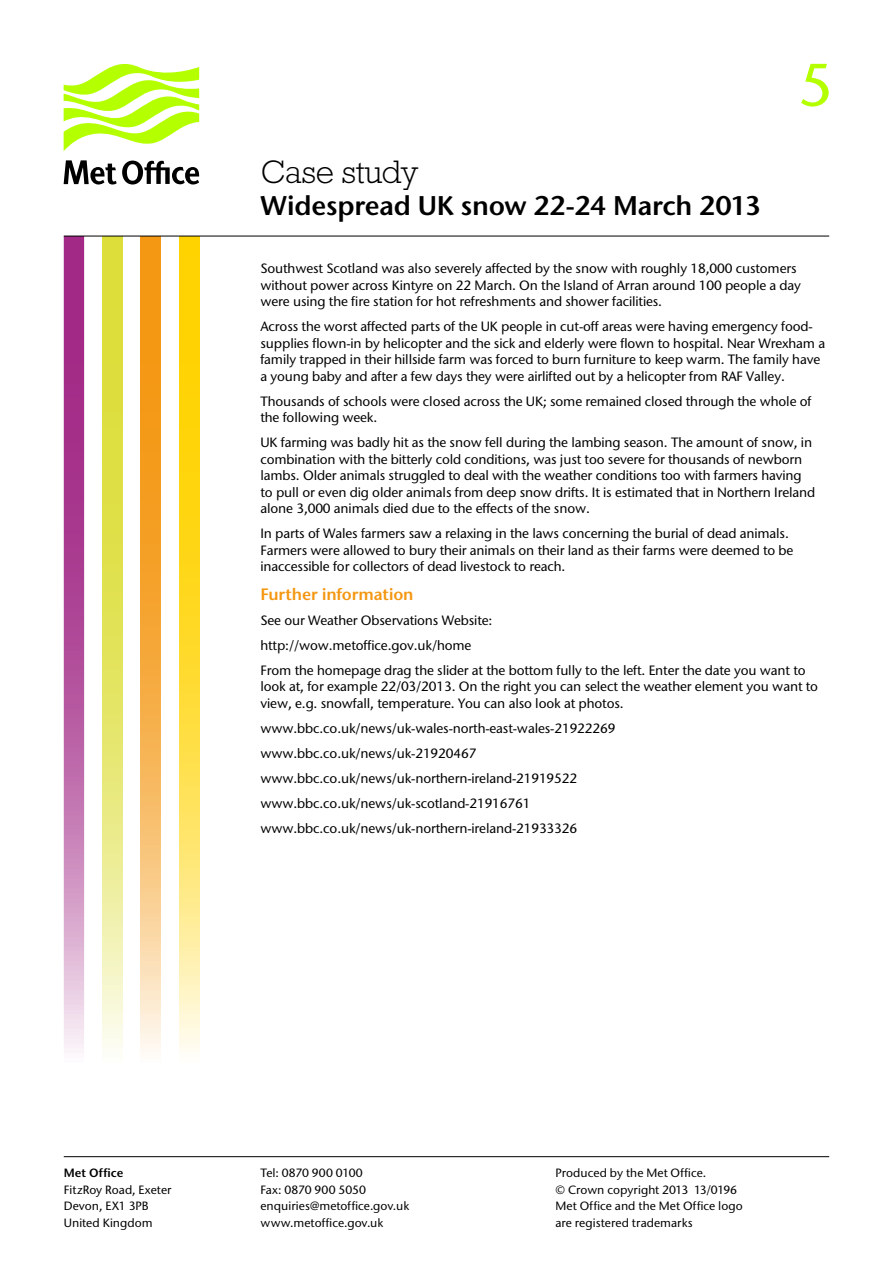
<style>
.page{position:relative;width:893px;height:1263px;background:#fff}
.page>*{position:absolute;margin:0;border:0;box-sizing:border-box;transform-origin:0 0}
.t1{font:500 60px "Stone Sans ITC";color:#b4ff00}
.t2{font:300 33px "Rockwell";letter-spacing:-.01em;color:#000}
.t3{font:27px "Stone Sans ITC Semi";letter-spacing:-.01em;color:#000}
.t4{font:16.5px "Stone Sans ITC Semi";letter-spacing:-.01em;color:#f49712}
.t5{font:500 13.5px/16.5px "Stone Sans ITC";letter-spacing:-.01em;color:#000}
.t6{font:500 12px/16.5px "Stone Sans ITC";letter-spacing:.005em;color:#000}
.t7{font:12px "Stone Sans ITC Semi";letter-spacing:.01em;color:#000}
</style>
<div class="page">
<svg style="left:64px;top:237px;width:20px;height:816px;background:#ba61a5"></svg>
<svg style="left:102px;top:237px;width:21px;height:811px;background:#e5e66d"></svg>
<svg style="left:141px;top:237px;width:20px;height:816px;background:#f6b250"></svg>
<svg style="left:179px;top:237px;width:20px;height:816px;background:#ffde43"></svg>
<svg style="left:64px;top:160px;width:136px;height:24px"></svg>
<svg style="left:64px;top:64px;width:135px;height:87px"></svg>
<hr style="left:64px;top:236px;width:765px;height:1px;background:#000">
<hr style="left:64px;top:1156px;width:765px;height:1px;background:#000">
<h2 class="t2" style="left:260px;top:153px;width:159px">Case study</h2>
<h3 class="t3" style="left:260px;top:189px;width:502px">Widespread UK snow 22-24 March 2013</h3>
<h1 class="t1" style="left:799px;top:48px;width:36px">5</h1>
<p class="t5" style="left:260px;top:260px;width:542px">Southwest Scotland was also severely affected by the snow with roughly 18,000 customers without power across Kintyre on 22 March. On the Island of Arran around 100 people a day were using the fire station for hot refreshments and shower facilities.</p>
<p class="t5" style="left:260px;top:318px;width:566px">Across the worst affected parts of the UK people in cut-off areas were having emergency food&shy;supplies flown-in by helicopter and the sick and elderly were flown to hospital. Near Wrexham a family trapped in their hillside farm was forced to burn furniture to keep warm. The family have a young baby and after a few days they were airlifted out by a helicopter from RAF Valley.</p>
<p class="t5" style="left:260px;top:393px;width:553px">Thousands of schools were closed across the UK; some remained closed through the whole of the following week.</p>
<p class="t5" style="left:260px;top:434px;width:556px">UK farming was badly hit as the snow fell during the lambing season. The amount of snow, in combination with the bitterly cold conditions, was just too severe for thousands of newborn lambs. Older animals struggled to deal with the weather conditions too with farmers having to pull or even dig older animals from deep snow drifts. It is estimated that in Northern Ireland alone 3,000 animals died due to the effects of the snow.</p>
<p class="t5" style="left:260px;top:525px;width:534px">In parts of Wales farmers saw a relaxing in the laws concerning the burial of dead animals.<br>Farmers were allowed to bury their animals on their land as their farms were deemed to be inaccessible for collectors of dead livestock to reach.</p>
<p class="t4" style="left:260px;top:584px;width:155px">Further information</p>
<p class="t5" style="left:260px;top:607px;width:547px;line-height:25px">See our Weather Observations Website:<br>http://wow.metoffice.gov.uk/home<br>From the homepage drag the slider at the bottom fully to the left. Enter the date you want to</p>
<p class="t5" style="left:260px;top:678px;width:559px">look at, for example 22/03/2013. On the right you can select the weather element you want to view, e.g. snowfall, temperature. You can also look at photos.</p>
<p class="t5" style="left:260px;top:715px;width:357px;line-height:25px">www.bbc.co.uk/news/uk-wales-north-east-wales-21922269 www.bbc.co.uk/news/uk-21920467 www.bbc.co.uk/news/uk-northern-ireland-21919522 www.bbc.co.uk/news/uk-scotland-21916761 www.bbc.co.uk/news/uk-northern-ireland-21933326</p>
<p class="t7" style="left:64px;top:1166px;width:61px">Met Office</p>
<p class="t6" style="left:64px;top:1181px;width:109px">FitzRoy Road, Exeter<br>Devon, EX1 3PB<br>United Kingdom</p>
<p class="t6" style="left:260px;top:1165px;width:150px">Tel: 0870 900 0100<br>Fax: 0870 900 5050 enquiries@metoffice.gov.uk www.metoffice.gov.uk</p>
<p class="t6" style="left:555px;top:1165px;width:189px">Produced by the Met Office.<br>© Crown copyright 2013 13/0196<br>Met Office and the Met Office logo are registered trademarks</p>
</div>
